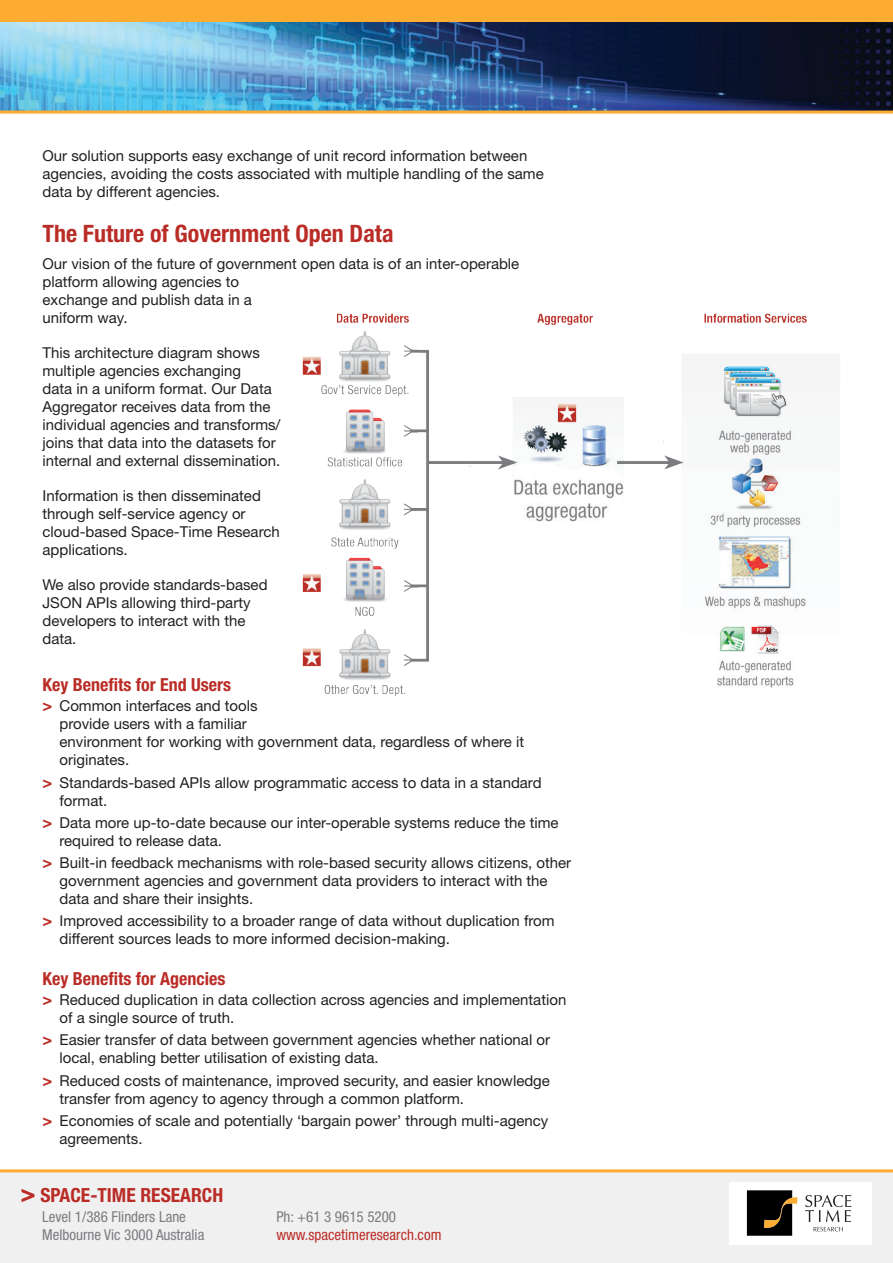
<style>
.page{position:relative;width:893px;height:1263px;background:#fff}
.page>*{position:absolute;margin:0;border:0;box-sizing:border-box;transform-origin:0 0}
.t1{font:700 condensed 24px "Helvetica Neue LT";color:#ba2c26}
.t2{font:700 condensed 19.5px "Helvetica Neue LT";color:#ba2c26}
.t3{font:700 condensed 18px "Helvetica Neue LT";color:#ba2c26}
.t4{font:15px/18px "Helvetica Neue LT";color:#231f20}
.t5{font:condensed 15px/18px "Helvetica Neue LT";color:#7a7c7f}
.t6{font:condensed 15px "Helvetica Neue LT";color:#ba2c26}
.s1{font-weight:700;font-size:16.5px;color:#ba2c26}
.s2{font-size:25.5px}
</style>
<div class="page">
<div style="left:0;top:1172px;width:893px;height:91px;background:#f0f0f1"></div>
<hr style="left:0;top:1169px;width:893px;height:3px;background:#fbac31">
<div style="left:729px;top:1182px;width:143px;height:62px;background:#fff"></div>
<svg style="left:747px;top:1190px;width:50px;height:46px"></svg>
<svg style="left:805px;top:1195px;width:46px;height:36px"></svg>
<img style="left:302px;top:313px;width:538px;height:383px">
<img style="left:0;top:21px;width:893px;height:90px">
<hr style="left:0;top:111px;width:893px;height:3px;background:#fbac31">
<div style="left:0;top:0;width:893px;height:21px;background:#fbac31"></div>
<p class="t4" style="left:43px;top:146px;width:503px">Our solution supports easy exchange of unit record information between agencies, avoiding the costs associated with multiple handling of the same data by different agencies.</p>
<h1 class="t1" style="left:43px;top:219px;width:353px">The Future of Government Open Data</h1>
<p class="t4" style="left:43px;top:254px;width:478px">Our vision of the future of government open data is of an inter-operable platform allowing agencies to<br>exchange and publish data in a<br>uniform way.</p>
<p class="t4" style="left:43px;top:343px;width:240px">This architecture diagram shows multiple agencies exchanging<br>data in a uniform format. Our Data Aggregator receives data from the individual agencies and transforms/ joins that data into the datasets for internal and external dissemination.</p>
<p class="t4" style="left:43px;top:486px;width:239px">Information is then disseminated through self-service agency or cloud-based Space-Time Research applications.</p>
<p class="t4" style="left:43px;top:575px;width:227px">We also provide standards-based<br>JSON APIs allowing third-party developers to interact with the data.</p>
<p class="t3" style="left:43px;top:674px;width:190px">Key Benefits for End Users</p>
<p class="t4" style="left:60px;top:697px;width:466px;text-indent:-17px"><span class="s1">&gt;</span> Common interfaces and tools<br>provide users with a familiar<br>environment for working with government data, regardless of where it originates.</p>
<p class="t4" style="left:60px;top:773px;width:484px;text-indent:-17px"><span class="s1">&gt;</span> Standards-based APIs allow programmatic access to data in a standard format.</p>
<p class="t4" style="left:60px;top:813px;width:501px;text-indent:-17px"><span class="s1">&gt;</span> Data more up-to-date because our inter-operable systems reduce the time required to release data.</p>
<p class="t4" style="left:60px;top:853px;width:513px;text-indent:-17px"><span class="s1">&gt;</span> Built-in feedback mechanisms with role-based security allows citizens, other government agencies and government data providers to interact with the data and share their insights.</p>
<p class="t4" style="left:60px;top:912px;width:497px;text-indent:-17px"><span class="s1">&gt;</span> Improved accessibility to a broader range of data without duplication from different sources leads to more informed decision-making.</p>
<p class="t3" style="left:43px;top:968px;width:184px">Key Benefits for Agencies</p>
<p class="t4" style="left:60px;top:991px;width:508px;text-indent:-17px"><span class="s1">&gt;</span> Reduced duplication in data collection across agencies and implementation of a single source of truth.</p>
<p class="t4" style="left:60px;top:1031px;width:492px;text-indent:-17px"><span class="s1">&gt;</span> Easier transfer of data between government agencies whether national or local, enabling better utilisation of existing data.</p>
<p class="t4" style="left:60px;top:1071px;width:492px;text-indent:-17px"><span class="s1">&gt;</span> Reduced costs of maintenance, improved security, and easier knowledge transfer from agency to agency through a common platform.</p>
<p class="t4" style="left:60px;top:1111px;width:490px;text-indent:-17px"><span class="s1">&gt;</span> Economies of scale and potentially ‘bargain power’ through multi-agency agreements.</p>
<h2 class="t2" style="left:20px;top:1183px;width:204px"><span class="s2">&gt;</span> SPACE-TIME RESEARCH</h2>
<p class="t5" style="left:42px;top:1207px;width:164px">Level 1/386 Flinders Lane<br>Melbourne Vic 3000 Australia</p>
<p class="t5" style="left:276px;top:1207px;width:121px">Ph: +61 3 9615 5200</p>
<p class="t6" style="left:276px;top:1226px;width:167px">www.spacetimeresearch.com</p>
</div>
